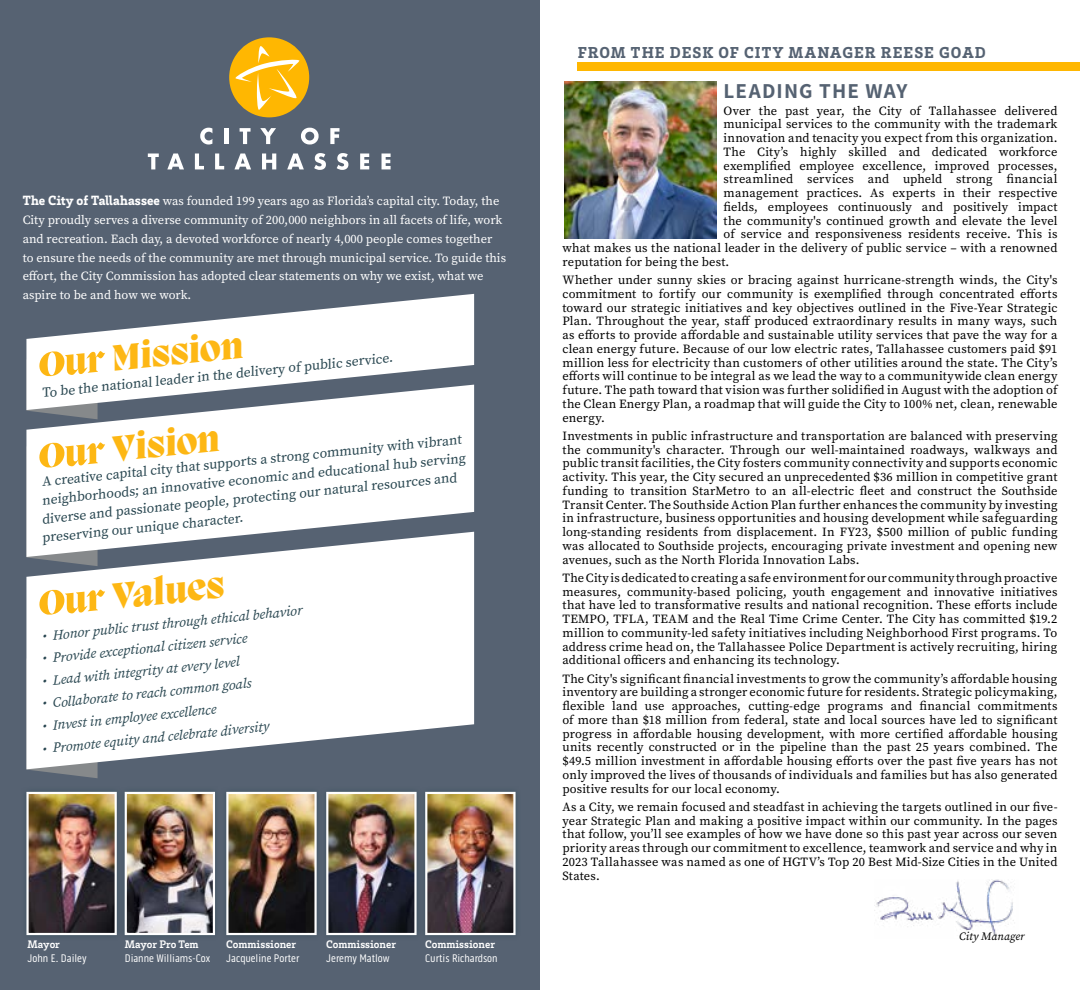
<style>
.page{position:relative;width:1080px;height:990px;background:#fff}
.page>*{position:absolute;margin:0;border:0;box-sizing:border-box;transform-origin:0 0}
.t1{font:800 37.25px "Migra";color:#fdb714}
.t2{font:200 21.25px "Assistant";letter-spacing:.05em;color:#556272}
.t3{font:900 16.25px "Brix Slab";letter-spacing:.06em;color:#556272}
.t4{font:13.62px/18.5px "Source Serif Variable";color:#284650}
.t5{font:italic 13.62px "Source Serif Variable";color:#284650}
.t6{font:12.5px/13.8px "Source Serif Variable";letter-spacing:.01em;color:#000;text-align:justify}
.t7{font:12.5px/18.8px "Source Serif Variable";color:#fff}
.t8{font:11.25px "Pill Gothic 300 mg";color:#fff}
.t9{font:700 11.25px "Brix Slab";color:#fff}
.t10{font:italic 11.25px "Source Serif Variable";color:#000}
.s1{font-family:"Brix Slab";font-weight:900;font-size:13.75px}
</style>
<div class="page">
<div style="left:0;top:0;width:540px;height:990px;background:#566272"></div>
<div style="left:221px;top:786px;width:101px;height:155px;background:#525f6f"></div>
<img style="left:229px;top:795px;width:85px;height:137px">
<div style="left:226px;top:792px;width:91px;height:143px;border:2px solid #fff"></div>
<div style="left:119px;top:786px;width:101px;height:155px;background:#284650;opacity:.5"></div>
<img style="left:128px;top:795px;width:84px;height:137px">
<div style="left:125px;top:792px;width:90px;height:143px;border:2px solid #fff"></div>
<div style="left:321px;top:786px;width:101px;height:155px;background:#515f6e"></div>
<img style="left:329px;top:795px;width:85px;height:137px">
<div style="left:326px;top:792px;width:91px;height:143px;border:2px solid #fff"></div>
<div style="left:21px;top:786px;width:101px;height:155px;background:#515f6e"></div>
<img style="left:29px;top:795px;width:85px;height:137px">
<div style="left:26px;top:792px;width:91px;height:143px;border:2px solid #fff"></div>
<div style="left:420px;top:786px;width:101px;height:155px;background:#525f6f"></div>
<img style="left:428px;top:795px;width:85px;height:137px">
<div style="left:425px;top:792px;width:91px;height:143px;border:2px solid #fff"></div>
<img style="left:565px;top:81px;width:151px;height:157px">
<img style="left:876px;top:879px;width:138px;height:58px">
<div style="left:578px;top:62px;width:502px;height:8px;background:#ffb701"></div>
<div style="left:229px;top:37px;width:80px;height:80px;background:#ffb701;border-radius:50%"></div>
<svg style="left:235px;top:46px;width:64px;height:64px"></svg>
<svg style="left:200px;top:128px;width:12px;height:17px"></svg>
<hr style="left:225px;top:128px;width:4px;height:16px;background:#fff">
<svg style="left:240px;top:128px;width:11px;height:16px"></svg>
<svg style="left:260px;top:128px;width:16px;height:16px"></svg>
<svg style="left:301px;top:128px;width:18px;height:17px"></svg>
<svg style="left:330px;top:128px;width:10px;height:16px"></svg>
<svg style="left:148px;top:154px;width:11px;height:15px"></svg>
<svg style="left:167px;top:154px;width:17px;height:15px"></svg>
<svg style="left:195px;top:154px;width:9px;height:15px"></svg>
<svg style="left:215px;top:154px;width:9px;height:15px"></svg>
<svg style="left:234px;top:154px;width:17px;height:15px"></svg>
<svg style="left:262px;top:154px;width:14px;height:15px"></svg>
<svg style="left:287px;top:154px;width:17px;height:15px"></svg>
<svg style="left:314px;top:153px;width:12px;height:17px"></svg>
<svg style="left:337px;top:153px;width:11px;height:17px"></svg>
<svg style="left:360px;top:154px;width:9px;height:15px"></svg>
<svg style="left:382px;top:154px;width:9px;height:15px"></svg>
<svg style="left:26px;top:769px;width:72px;height:9px"></svg>
<svg style="left:26px;top:294px;width:448px;height:91px;fill:#fff"></svg>
<svg style="left:26px;top:385px;width:448px;height:147px;fill:#fff"></svg>
<svg style="left:26px;top:532px;width:448px;height:237px;fill:#fff"></svg>
<svg style="left:26px;top:441px;width:79px;height:125px"></svg>
<svg style="left:26px;top:350px;width:79px;height:69px"></svg>
<svg style="left:38px;top:589px;width:67px;height:27px"></svg>
<p class="t7" style="left:23px;top:192px;width:485px"><span class="s1">The City of Tallahassee</span> was founded 199 years ago as Florida’s capital city. Today, the City proudly serves a diverse community of 200,000 neighbors in all facets of life, work and recreation. Each day, a devoted workforce of nearly 4,000 people comes together to ensure the needs of the community are met through municipal service. To guide this effort, the City Commission has adopted clear statements on why we exist, what we aspire to be and how we work.</p>
<h1 class="t1" style="left:108px;top:335px;width:134px;rotate:-6deg">Mission</h1>
<p class="t4" style="left:41px;top:384px;width:354px;rotate:-6deg">To be the national leader in the delivery of public service.</p>
<p class="t4" style="left:35px;top:474px;width:431px;text-indent:6px;rotate:-6deg">A creative capital city that supports a strong community with vibrant neighborhoods; an innovative economic and educational hub serving diverse and passionate people, protecting our natural resources and preserving our unique character.</p>
<h1 class="t1" style="left:108px;top:426px;width:110px;rotate:-6deg">Vision</h1>
<h1 class="t1" style="left:108px;top:573px;width:115px;rotate:-6deg">Values</h1>
<p class="t5" style="left:41px;top:628px;width:263px;rotate:-6deg">• Honor public trust through ethical behavior</p>
<p class="t5" style="left:41px;top:650px;width:208px;rotate:-6deg">• Provide exceptional citizen service</p>
<p class="t5" style="left:41px;top:673px;width:200px;rotate:-6deg">• Lead with integrity at every level</p>
<p class="t5" style="left:41px;top:695px;width:212px;rotate:-6deg">• Collaborate to reach common goals</p>
<p class="t5" style="left:41px;top:718px;width:176px;rotate:-6deg">• Invest in employee excellence</p>
<p class="t5" style="left:41px;top:740px;width:230px;rotate:-6deg">• Promote equity and celebrate diversity</p>
<p class="t9" style="left:28px;top:937px;width:34px">Mayor</p>
<p class="t8" style="left:28px;top:951px;width:61px">John E. Dailey</p>
<p class="t9" style="left:125px;top:937px;width:75px">Mayor Pro Tem</p>
<p class="t8" style="left:125px;top:951px;width:87px">Dianne Williams-Cox</p>
<p class="t9" style="left:226px;top:937px;width:71px">Commissioner</p>
<p class="t8" style="left:226px;top:951px;width:74px">Jacqueline Porter</p>
<p class="t9" style="left:326px;top:937px;width:71px">Commissioner</p>
<p class="t8" style="left:326px;top:951px;width:65px">Jeremy Matlow</p>
<p class="t9" style="left:425px;top:937px;width:71px">Commissioner</p>
<p class="t8" style="left:425px;top:951px;width:74px">Curtis Richardson</p>
<h3 class="t3" style="left:578px;top:41px;width:410px">FROM THE DESK OF CITY MANAGER REESE GOAD</h3>
<h2 class="t2" style="left:724px;top:76px;width:185px">LEADING THE WAY</h2>
<p class="t6" style="left:724px;top:104px;width:335px">Over the past year, the City of Tallahassee delivered</p>
<p class="t6" style="left:724px;top:117px;width:335px">municipal services to the community with the trademark</p>
<p class="t6" style="left:724px;top:131px;width:335px">innovation and tenacity you expect from this organization.</p>
<p class="t6" style="left:724px;top:145px;width:335px">The City’s highly skilled and dedicated workforce</p>
<p class="t6" style="left:724px;top:159px;width:335px">exemplified employee excellence, improved processes,</p>
<p class="t6" style="left:724px;top:172px;width:335px">streamlined services and upheld strong financial</p>
<p class="t6" style="left:724px;top:186px;width:335px">management practices. As experts in their respective</p>
<p class="t6" style="left:724px;top:200px;width:335px">fields, employees continuously and positively impact</p>
<p class="t6" style="left:724px;top:214px;width:335px">the community's continued growth and elevate the level</p>
<p class="t6" style="left:724px;top:227px;width:335px">of service and responsiveness residents receive. This is</p>
<p class="t6" style="left:562px;top:241px;width:497px">what makes us the national leader in the delivery of public service – with a renowned</p>
<p class="t6" style="left:562px;top:255px;width:168px">reputation for being the best.</p>
<p class="t6" style="left:562px;top:273px;width:497px">Whether under sunny skies or bracing against hurricane-strength winds, the City's commitment to fortify our community is exemplified through concentrated efforts toward our strategic initiatives and key objectives outlined in the Five-Year Strategic Plan. Throughout the year, staff produced extraordinary results in many ways, such as efforts to provide affordable and sustainable utility services that pave the way for a clean energy future. Because of our low electric rates, Tallahassee customers paid $91 million less for electricity than customers of other utilities around the state. The City’s efforts will continue to be integral as we lead the way to a communitywide clean energy future. The path toward that vision was further solidified in August with the adoption of the Clean Energy Plan, a roadmap that will guide the City to 100% net, clean, renewable energy.</p>
<p class="t6" style="left:562px;top:429px;width:497px">Investments in public infrastructure and transportation are balanced with preserving the community's character. Through our well-maintained roadways, walkways and public transit facilities, the City fosters community connectivity and supports economic activity. This year, the City secured an unprecedented $36 million in competitive grant funding to transition StarMetro to an all-electric fleet and construct the Southside Transit Center. The Southside Action Plan further enhances the community by investing in infrastructure, business opportunities and housing development while safeguarding long-standing residents from displacement. In FY23, $500 million of public funding was allocated to Southside projects, encouraging private investment and opening new avenues, such as the North Florida Innovation Labs.</p>
<p class="t6" style="left:562px;top:571px;width:497px">The City is dedicated to creating a safe environment for our community through proactive measures, community-based policing, youth engagement and innovative initiatives that have led to transformative results and national recognition. These efforts include TEMPO, TFLA, TEAM and the Real Time Crime Center. The City has committed $19.2 million to community-led safety initiatives including Neighborhood First programs. To address crime head on, the Tallahassee Police Department is actively recruiting, hiring additional officers and enhancing its technology.</p>
<p class="t6" style="left:562px;top:672px;width:497px">The City's significant financial investments to grow the community’s affordable housing inventory are building a stronger economic future for residents. Strategic policymaking, flexible land use approaches, cutting-edge programs and financial commitments of more than $18 million from federal, state and local sources have led to significant progress in affordable housing development, with more certified affordable housing units recently constructed or in the pipeline than the past 25 years combined. The $49.5 million investment in affordable housing efforts over the past five years has not only improved the lives of thousands of individuals and families but has also generated positive results for our local economy.</p>
<p class="t6" style="left:562px;top:800px;width:497px">As a City, we remain focused and steadfast in achieving the targets outlined in our five&shy;year Strategic Plan and making a positive impact within our community. In the pages that follow, you’ll see examples of how we have done so this past year across our seven priority areas through our commitment to excellence, teamwork and service and why in 2023 Tallahassee was named as one of HGTV’s Top 20 Best Mid-Size Cities in the United States.</p>
<p class="t10" style="left:959px;top:929px;width:67px">City Manager</p>
</div>
